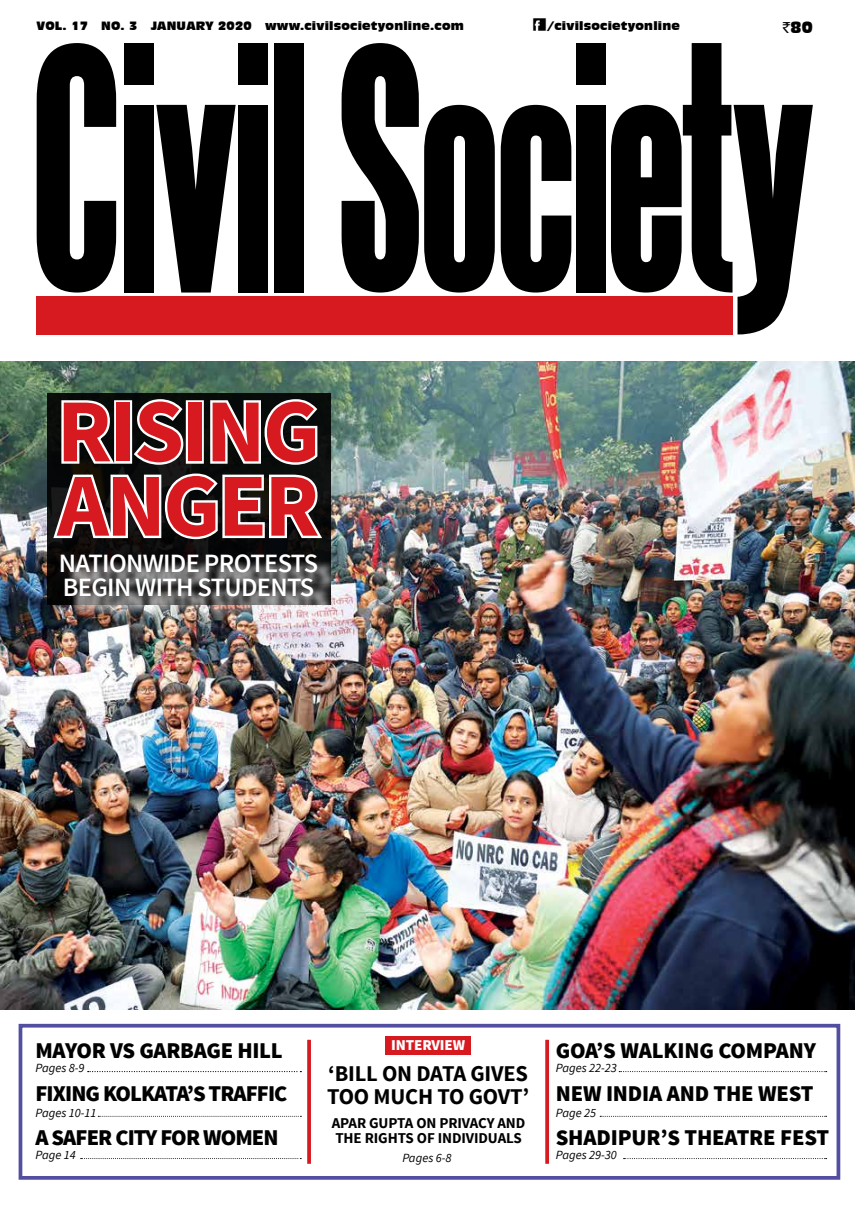
<style>
.page{position:relative;width:855px;height:1215px;background:#fff}
.page>*{position:absolute;margin:0;border:0;box-sizing:border-box;transform-origin:0 0}
.t1{font:700 90px/74.4px "Source Sans Pro";color:#d71920}
.t2{font:600 26.38px/24.6px "Source Sans Pro";letter-spacing:-.025em;color:#fff}
.t3{font:900 22.5px/43.8px "Source Sans Pro";letter-spacing:-.04em;color:#000}
.t4{font:900 22.5px/43.8px "Source Sans Pro";letter-spacing:-.01em;color:#000}
.t5{font:700 22.5px/22.5px "Source Sans Pro";letter-spacing:-.01em;color:#000}
.t6{font:700 15px/15px "Source Sans Pro";letter-spacing:-.005em;color:#000}
.t7{font:900 15px "Source Sans Pro";color:#fff}
.t8{font:15px "Incised 901 BT Compact";color:#000}
.t9{font:italic 12.5px "Source Sans Pro";color:#000}
.t10{font:11.25px "Incised 901 BT Compact";letter-spacing:.02em;color:#000}
.s1{font-family:"Rupee Foradian"}
</style>
<div class="page">
<img style="left:0;top:362px;width:855px;height:648px">
<div style="left:19px;top:1024px;width:821px;height:156px;border:4px solid #524fa1"></div>
<img style="left:533px;top:18px;width:14px;height:13px">
<svg style="left:88px;top:1071px;width:213px;height:1px"></svg>
<svg style="left:81px;top:1158px;width:220px;height:1px"></svg>
<svg style="left:307px;top:1040px;width:4px;height:124px"></svg>
<svg style="left:545px;top:1040px;width:4px;height:124px"></svg>
<svg style="left:611px;top:43px;width:202px;height:291px"></svg>
<div style="left:576px;top:105px;width:30px;height:188px;background:#000"></div>
<div style="left:576px;top:43px;width:30px;height:42px;background:#000"></div>
<svg style="left:501px;top:105px;width:70px;height:188px"></svg>
<svg style="left:342px;top:43px;width:153px;height:250px"></svg>
<div style="left:274px;top:43px;width:30px;height:250px;background:#000"></div>
<div style="left:238px;top:105px;width:30px;height:188px;background:#000"></div>
<div style="left:238px;top:43px;width:30px;height:42px;background:#000"></div>
<svg style="left:156px;top:105px;width:80px;height:188px"></svg>
<div style="left:125px;top:105px;width:29px;height:188px;background:#000"></div>
<div style="left:125px;top:43px;width:29px;height:42px;background:#000"></div>
<svg style="left:37px;top:43px;width:79px;height:250px"></svg>
<svg style="left:619px;top:1071px;width:208px;height:1px"></svg>
<svg style="left:624px;top:1158px;width:203px;height:1px"></svg>
<svg style="left:600px;top:1116px;width:227px;height:1px"></svg>
<svg style="left:98px;top:1116px;width:203px;height:1px"></svg>
<div style="left:385px;top:1036px;width:86px;height:18px;background:#d71920"></div>
<div style="left:37px;top:296px;width:696px;height:38px;background:#d71920"></div>
<div style="left:47px;top:393px;width:283px;height:211px;background:linear-gradient(to right,#0c0a09,#090a0b)"></div>
<svg style="left:50px;top:396px;width:275px;height:146px"></svg>
<img style="left:67px;top:560px;width:269px;height:56px">
<p class="t10" style="left:37px;top:19px;width:429px">VOL. 17 NO. 3 JANUARY 2020 www.civilsocietyonline.com</p>
<p class="t10" style="left:548px;top:19px;width:134px">/civilsocietyonline</p>
<h3 class="t8" style="left:783px;top:18px;width:32px"><span class="s1">`</span>80</h3>
<h1 class="t1" style="left:57px;top:398px;width:54px">RISING<br>ANGER</h1>
<h2 class="t2" style="left:59px;top:551px;width:261px">NATIONWIDE PROTESTS<br>BEGIN WITH STUDENTS</h2>
<h3 class="t7" style="left:391px;top:1035px;width:10px">INTERVIEW</h3>
<h3 class="t3" style="left:35px;top:1029px;width:254px">MAYOR VS GARBAGE HILL<br>FIXING KOLKATA’S TRAFFIC<br>A SAFER CITY FOR WOMEN</h3>
<h3 class="t4" style="left:556px;top:1029px;width:275px">GOA’S WALKING COMPANY<br>NEW INDIA AND THE WEST<br>SHADIPUR’S THEATRE FEST</h3>
<p class="t9" style="left:35px;top:1060px;width:51px">Pages 8-9</p>
<p class="t9" style="left:556px;top:1060px;width:63px">Pages 22-23</p>
<p class="t9" style="left:35px;top:1105px;width:63px">Pages 10-11</p>
<p class="t9" style="left:556px;top:1105px;width:42px">Page 25</p>
<p class="t9" style="left:35px;top:1147px;width:42px">Page 14</p>
<p class="t9" style="left:556px;top:1147px;width:63px">Pages 29-30</p>
<h3 class="t5" style="left:327px;top:1063px;width:204px">‘BILL ON DATA GIVES<br>TOO MUCH TO GOVT’</h3>
<h3 class="t6" style="left:332px;top:1116px;width:195px">APAR GUPTA ON PRIVACY AND<br>THE RIGHTS OF INDIVIDUALS</h3>
<p class="t9" style="left:402px;top:1151px;width:51px">Pages 6-8</p>
</div>
